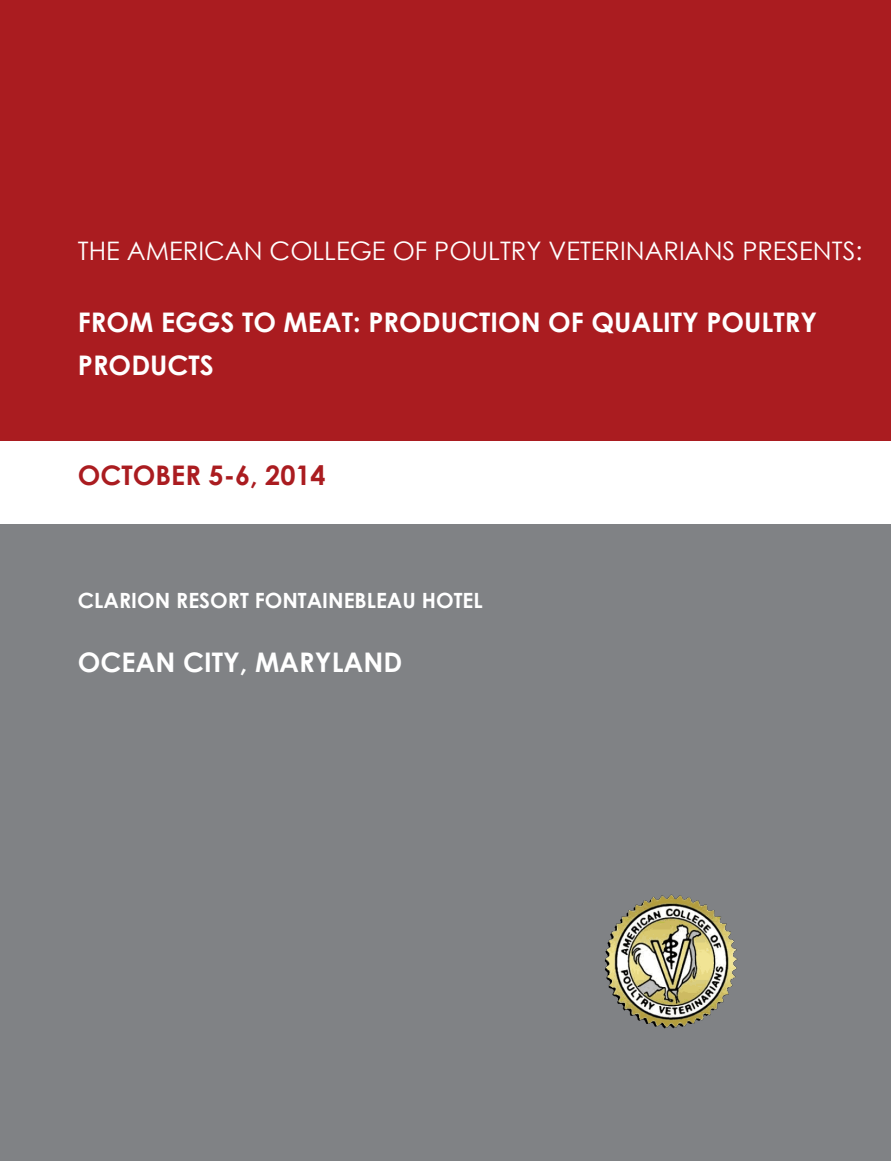
<style>
.page{position:relative;width:891px;height:1161px;background:#fff}
.page>*{position:absolute;margin:0;border:0;box-sizing:border-box;transform-origin:0 0}
.t1{font:700 27px/43.8px "Century Gothic";color:#fff}
.t2{font:700 27px "Century Gothic";color:#aa1c20}
.t3{font:25.5px "Century Gothic";color:#fff}
.t4{font:700 21px "Century Gothic";color:#fff}
</style>
<div class="page">
<div style="left:1px;top:0;width:890px;height:440px;background:#aa1c20"></div>
<div style="left:0;top:524px;width:891px;height:637px;background:#808285"></div>
<img style="left:605px;top:894px;width:133px;height:135px">
<p class="t3" style="left:78px;top:233px;width:786px">THE AMERICAN COLLEGE OF POULTRY VETERINARIANS PRESENTS:</p>
<p class="t1" style="left:78px;top:299px;width:741px">FROM EGGS TO MEAT: PRODUCTION OF QUALITY POULTRY<br>PRODUCTS</p>
<p class="t2" style="left:78px;top:455px;width:249px">OCTOBER 5-6, 2014</p>
<p class="t4" style="left:78px;top:584px;width:406px">CLARION RESORT FONTAINEBLEAU HOTEL</p>
<p class="t1" style="left:78px;top:639px;width:326px">OCEAN CITY, MARYLAND</p>
</div>
